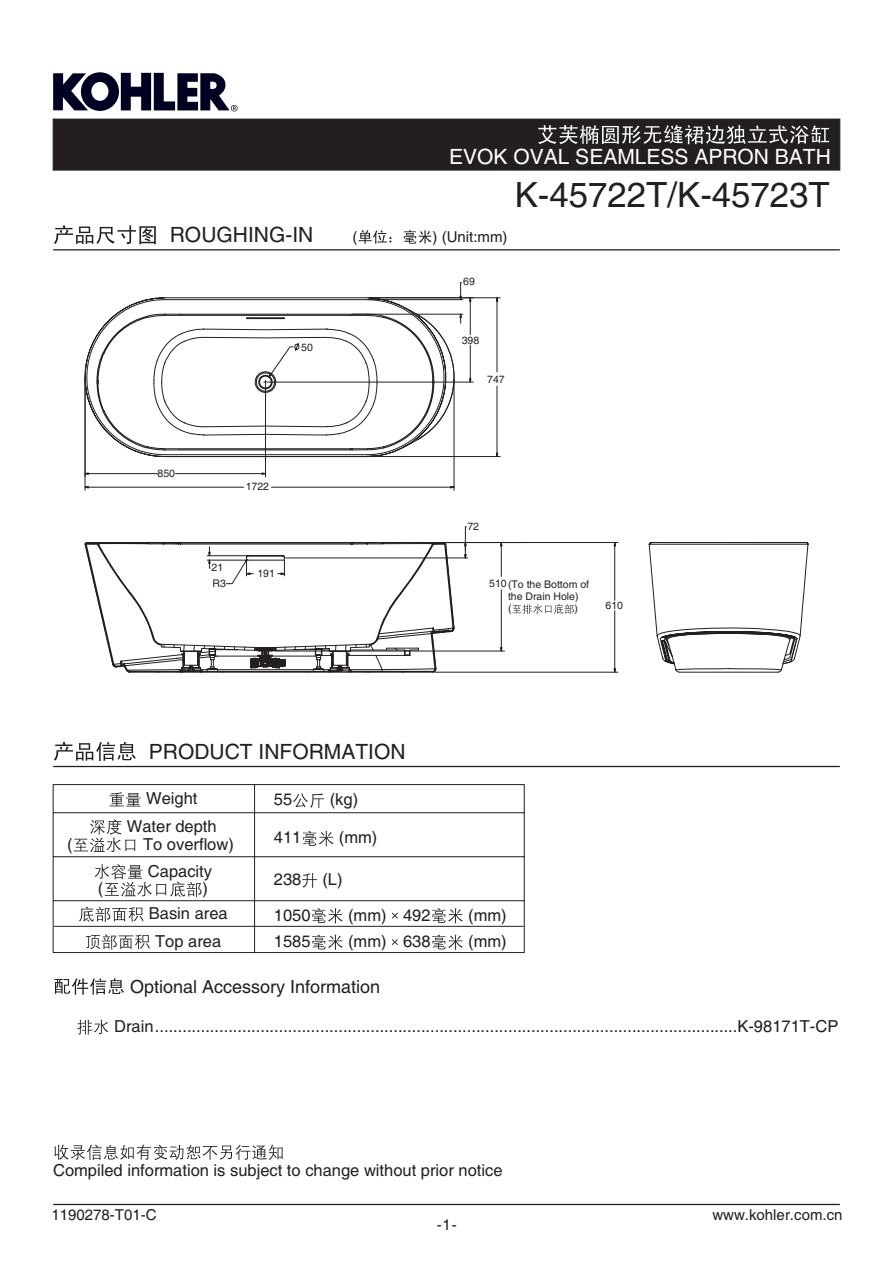
<style>
.page{position:relative;width:893px;height:1263px;background:#fff}
.page>*{position:absolute;margin:0;border:0;box-sizing:border-box;transform-origin:0 0}
.t1{font:34.8px "Arial";color:#231f20}
.t2{font:21px "Arial";color:#231f20}
.t3{font:21px "Arial";color:#fff}
.t4{font:18px "Arial";color:#231f20}
.t5{font:16.5px/27.5px "Arial";color:#231f20;text-align:center}
.t6{font:15px "Arial";color:#231f20}
.t7{font:10.5px/12.1px "Arial";color:#231f20}
</style>
<div class="page">
<div style="left:53px;top:119px;width:787px;height:51px;background:#231f20"></div>
<svg style="left:538px;top:125px;width:291px;height:19px"></svg>
<hr style="left:53px;top:249px;width:787px;height:1px;background:#231f20">
<svg style="left:54px;top:225px;width:102px;height:19px"></svg>
<svg style="left:358px;top:230px;width:34px;height:14px"></svg>
<svg style="left:404px;top:230px;width:28px;height:14px"></svg>
<hr style="left:53px;top:766px;width:787px;height:1px;background:#231f20">
<svg style="left:52px;top:784px;width:473px;height:169px"></svg>
<svg style="left:95px;top:864px;width:107px;height:33px"></svg>
<svg style="left:79px;top:906px;width:65px;height:16px"></svg>
<svg style="left:86px;top:934px;width:64px;height:15px"></svg>
<svg style="left:312px;top:908px;width:31px;height:15px"></svg>
<svg style="left:392px;top:912px;width:6px;height:7px"></svg>
<svg style="left:432px;top:908px;width:31px;height:15px"></svg>
<svg style="left:303px;top:831px;width:30px;height:15px"></svg>
<svg style="left:312px;top:934px;width:31px;height:16px"></svg>
<svg style="left:392px;top:939px;width:6px;height:6px"></svg>
<svg style="left:432px;top:934px;width:31px;height:16px"></svg>
<svg style="left:302px;top:873px;width:15px;height:15px"></svg>
<svg style="left:54px;top:978px;width:70px;height:17px"></svg>
<svg style="left:77px;top:1020px;width:32px;height:15px"></svg>
<svg style="left:74px;top:819px;width:61px;height:33px"></svg>
<svg style="left:54px;top:1144px;width:229px;height:16px"></svg>
<svg style="left:53px;top:72px;width:185px;height:39px"></svg>
<hr style="left:53px;top:1204px;width:787px;height:1px;background:#231f20">
<svg style="left:807px;top:542px;width:2px;height:11px"></svg>
<svg style="left:472px;top:298px;width:335px;height:375px"></svg>
<svg style="left:472px;top:560px;width:329px;height:105px"></svg>
<svg style="left:54px;top:282px;width:418px;height:529px"></svg>
<p class="t3" style="left:449px;top:149px;width:383px">EVOK OVAL SEAMLESS APRON BATH</p>
<p class="t2" style="left:170px;top:227px;width:145px">ROUGHING-IN</p>
<p class="t6" style="left:352px;top:231px;width:6px">(</p>
<p class="t6" style="left:432px;top:231px;width:76px">) (Unit:mm)</p>
<h1 class="t1" style="left:515px;top:182px;width:317px">K-45722T/K-45723T</h1>
<p class="t7" style="left:463px;top:276px;width:13px">69</p>
<p class="t7" style="left:301px;top:342px;width:13px">50</p>
<p class="t7" style="left:462px;top:335px;width:19px">398</p>
<p class="t7" style="left:487px;top:374px;width:19px">747</p>
<p class="t7" style="left:158px;top:468px;width:19px">850</p>
<p class="t7" style="left:246px;top:482px;width:25px">1722</p>
<p class="t7" style="left:467px;top:521px;width:13px">72</p>
<p class="t7" style="left:212px;top:561px;width:16px;line-height:15.8px">21<br>R3</p>
<p class="t7" style="left:257px;top:569px;width:19px">191</p>
<p class="t7" style="left:508px;top:579px;width:83px;text-indent:-19px">510(To the Bottom of the Drain Hole)<br>(</p>
<p class="t7" style="left:574px;top:603px;width:5px">)</p>
<p class="t7" style="left:606px;top:601px;width:19px">610</p>
<p class="t2" style="left:149px;top:744px;width:258px">PRODUCT INFORMATION</p>
<p class="t5" style="left:127px;top:786px;width:91px">Weight<br>Water depth</p>
<p class="t5" style="left:148px;top:859px;width:66px">Capacity</p>
<p class="t5" style="left:274px;top:787px;width:20px">55</p>
<p class="t5" style="left:330px;top:787px;width:30px">(kg)</p>
<p class="t5" style="left:274px;top:826px;width:29px">411</p>
<p class="t5" style="left:339px;top:826px;width:40px">(mm)</p>
<p class="t5" style="left:67px;top:832px;width:7px">(</p>
<p class="t5" style="left:143px;top:832px;width:92px">To overflow)</p>
<p class="t5" style="left:274px;top:867px;width:29px">238</p>
<p class="t5" style="left:322px;top:867px;width:22px">(L)</p>
<p class="t5" style="left:98px;top:876px;width:7px">(</p>
<p class="t5" style="left:149px;top:877px;width:80px;line-height:24.9px;text-align:left;text-indent:54px">)<br>Basin area</p>
<p class="t5" style="left:155px;top:929px;width:68px">Top area</p>
<p class="t5" style="left:274px;top:903px;width:38px">1050</p>
<p class="t5" style="left:348px;top:903px;width:84px">(mm) 492</p>
<p class="t5" style="left:468px;top:903px;width:40px">(mm)</p>
<p class="t5" style="left:274px;top:929px;width:38px">1585</p>
<p class="t5" style="left:348px;top:929px;width:84px">(mm) 638</p>
<p class="t5" style="left:468px;top:929px;width:40px">(mm)</p>
<p class="t4" style="left:130px;top:980px;width:252px">Optional Accessory Information</p>
<p class="t5" style="left:114px;top:1014px;width:726px">Drain...............................................................................................................................K-98171T-CP</p>
<p class="t5" style="left:53px;top:1158px;width:451px">Compiled information is subject to change without prior notice</p>
<p class="t6" style="left:52px;top:1209px;width:107px">1190278-T01-C</p>
<p class="t6" style="left:437px;top:1219px;width:22px">-1-</p>
<p class="t6" style="left:712px;top:1209px;width:132px">www.kohler.com.cn</p>
</div>
